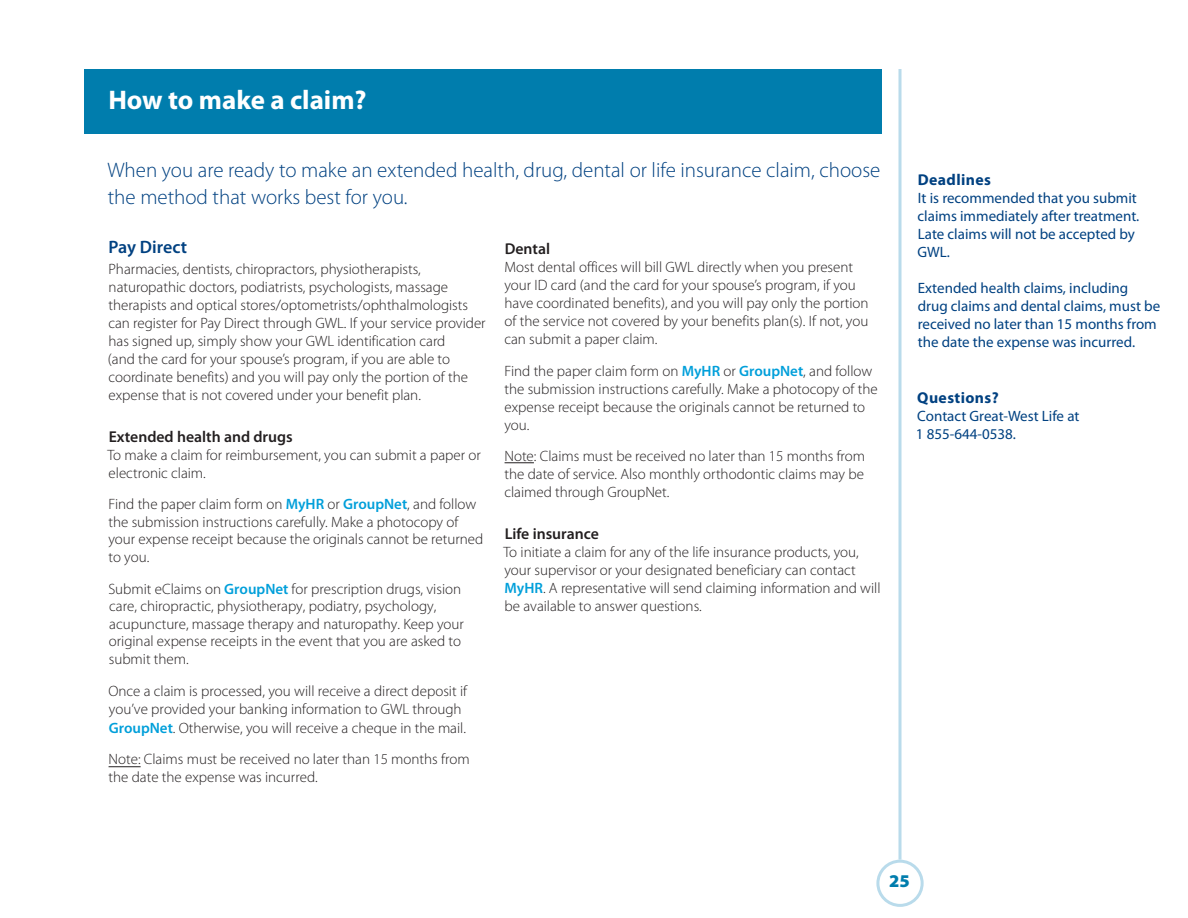
<style>
.page{position:relative;width:1188px;height:918px;background:#fff}
.page>*{position:absolute;margin:0;border:0;box-sizing:border-box;transform-origin:0 0}
.t1{font:700 27px "Myriad Pro";color:#fff}
.t2{font:300 21px/27px "Myriad Pro";color:#014181}
.t3{font:600 18px "Myriad Pro";color:#014181}
.t4{font:900 18px "Myriad Pro";color:#007dad}
.t5{font:600 15.75px "Myriad Pro";color:#231f20}
.t6{font:700 15.75px "Myriad Pro";letter-spacing:.025em;color:#014181}
.t7{font:300 15px/18px "Myriad Pro";color:#231f20}
.t8{font:15px/18px "Myriad Pro";color:#014181}
.s1{font-weight:600;color:#009fda}
</style>
<div class="page">
<div style="left:876px;top:860px;width:48px;height:47px;border:3px solid #b9dbeb;border-radius:50%"></div>
<svg style="left:898px;top:69px;width:4px;height:791px;background:#cae3ef"></svg>
<div style="left:84px;top:69px;width:798px;height:64px;background:#007dad"></div>
<svg style="left:505px;top:462px;width:29px;height:1px"></svg>
<hr style="left:109px;top:766px;width:32px;height:1px;background:#231f20">
<h1 class="t1" style="left:108px;top:83px;width:260px">How to make a claim?</h1>
<h2 class="t2" style="left:107px;top:157px;width:775px">When you are ready to make an extended health, drug, dental or life insurance claim, choose the method that works best for you.</h2>
<p class="t3" style="left:109px;top:235px;width:80px">Pay Direct</p>
<p class="t7" style="left:108px;top:260px;width:379px">Pharmacies, dentists, chiropractors, physiotherapists, naturopathic doctors, podiatrists, psychologists, massage therapists and optical stores/optometrists/ophthalmologists can register for Pay Direct through GWL. If your service provider has signed up, simply show your GWL identification card<br>(and the card for your spouse’s program, if you are able to coordinate benefits) and you will pay only the portion of the expense that is not covered under your benefit plan.</p>
<p class="t5" style="left:109px;top:427px;width:186px">Extended health and drugs</p>
<p class="t7" style="left:107px;top:446px;width:375px">To make a claim for reimbursement, you can submit a paper or electronic claim.</p>
<p class="t7" style="left:108px;top:496px;width:377px;line-height:17.5px">Find the paper claim form on <span class="s1">MyHR</span> or <span class="s1">GroupNet</span>, and follow the submission instructions carefully. Make a photocopy of your expense receipt because the originals cannot be returned to you.</p>
<p class="t7" style="left:108px;top:580px;width:357px">Submit eClaims on <span class="s1">GroupNet</span> for prescription drugs, vision care, chiropractic, physiotherapy, podiatry, psychology, acupuncture, massage therapy and naturopathy. Keep your original expense receipts in the event that you are asked to submit them.</p>
<p class="t7" style="left:108px;top:682px;width:360px;line-height:18.5px">Once a claim is processed, you will receive a direct deposit if you’ve provided your banking information to GWL through<br><span class="s1">GroupNet</span>. Otherwise, you will receive a cheque in the mail.</p>
<p class="t7" style="left:108px;top:750px;width:363px">Note: Claims must be received no later than 15 months from the date the expense was incurred.</p>
<p class="t5" style="left:505px;top:239px;width:47px">Dental</p>
<p class="t7" style="left:504px;top:259px;width:366px">Most dental offices will bill GWL directly when you present your ID card (and the card for your spouse’s program, if you have coordinated benefits), and you will pay only the portion of the service not covered by your benefits plan(s). If not, you can submit a paper claim.</p>
<p class="t7" style="left:504px;top:362px;width:375px">Find the paper claim form on <span class="s1">MyHR</span> or <span class="s1">GroupNet</span>, and follow the submission instructions carefully. Make a photocopy of the expense receipt because the originals cannot be returned to you.</p>
<p class="t7" style="left:504px;top:448px;width:362px;text-align:justify">Note: Claims must be received no later than 15 months from the date of service. Also monthly orthodontic claims may be claimed through GroupNet.</p>
<p class="t5" style="left:505px;top:524px;width:96px">Life insurance</p>
<p class="t7" style="left:503px;top:544px;width:379px">To initiate a claim for any of the life insurance products, you, your supervisor or your designated beneficiary can contact <span class="s1">MyHR</span>. A representative will send claiming information and will be available to answer questions.</p>
<p class="t6" style="left:918px;top:170px;width:75px">Deadlines</p>
<p class="t8" style="left:917px;top:189px;width:224px">It is recommended that you submit claims immediately after treatment.<br>Late claims will not be accepted by<br>GWL.</p>
<p class="t8" style="left:918px;top:279px;width:244px">Extended health claims, including drug claims and dental claims, must be received no later than 15 months from the date the expense was incurred.</p>
<p class="t6" style="left:917px;top:387px;width:83px">Questions?</p>
<p class="t8" style="left:916px;top:407px;width:165px">Contact Great-West Life at<br>1 855-644-0538.</p>
<p class="t4" style="left:889px;top:869px;width:22px">25</p>
</div>
